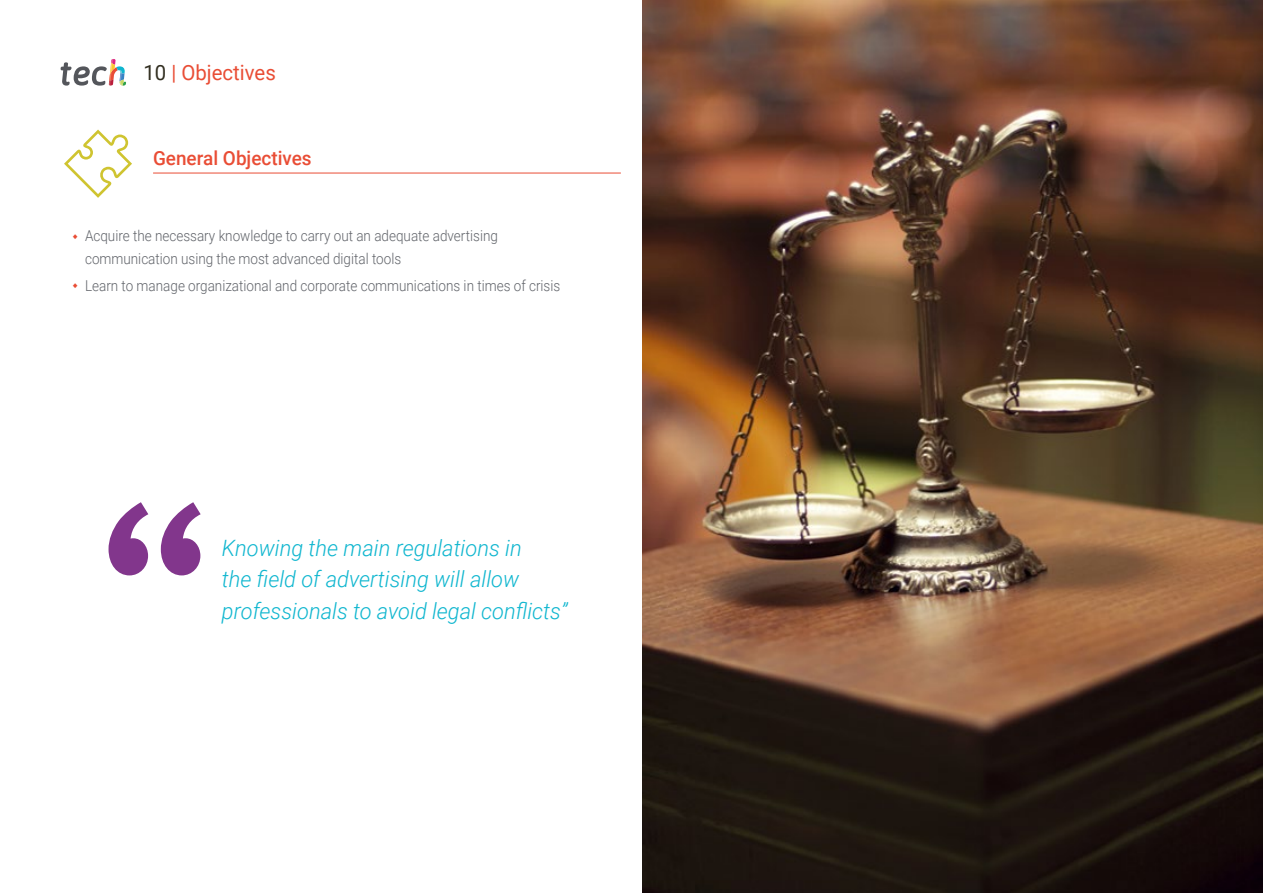
<style>
.page{position:relative;width:1263px;height:893px;background:#fff}
.page>*{position:absolute;margin:0;border:0;box-sizing:border-box;transform-origin:0 0}
.t1{font:italic 300 22.5px/31.5px "Roboto";color:#0fb6cf}
.t2{font:21px "Roboto";color:#e94d35}
.t3{font:500 19.5px "Roboto";color:#e94d35}
.t4{font:300 15px/22.5px "Roboto";color:#61646a;scale:.9 1}
.s1{color:#312e20}
</style>
<div class="page">
<hr style="left:153px;top:173px;width:468px;height:1px;background:#e94d35">
<svg style="left:64px;top:130px;width:68px;height:68px"></svg>
<svg style="left:109px;top:502px;width:92px;height:73px"></svg>
<img style="left:642px;top:0;width:621px;height:893px">
<svg style="left:61px;top:59px;width:65px;height:27px"></svg>
<h2 class="t2" style="left:144px;top:57px;width:134px"><span class="s1">10</span> | Objectives</h2>
<h3 class="t3" style="left:153px;top:144px;width:160px">General Objectives</h3>
<p class="t4" style="left:85px;top:224px;width:460px">Acquire the necessary knowledge to carry out an adequate advertising communication using the most advanced digital tools</p>
<p class="t4" style="left:85px;top:273px;width:529px">Learn to manage organizational and corporate communications in times of crisis</p>
<h1 class="t1" style="left:222px;top:531px;width:347px">Knowing the main regulations in<br>the field of advertising will allow professionals to avoid legal conflicts”</h1>
</div>
